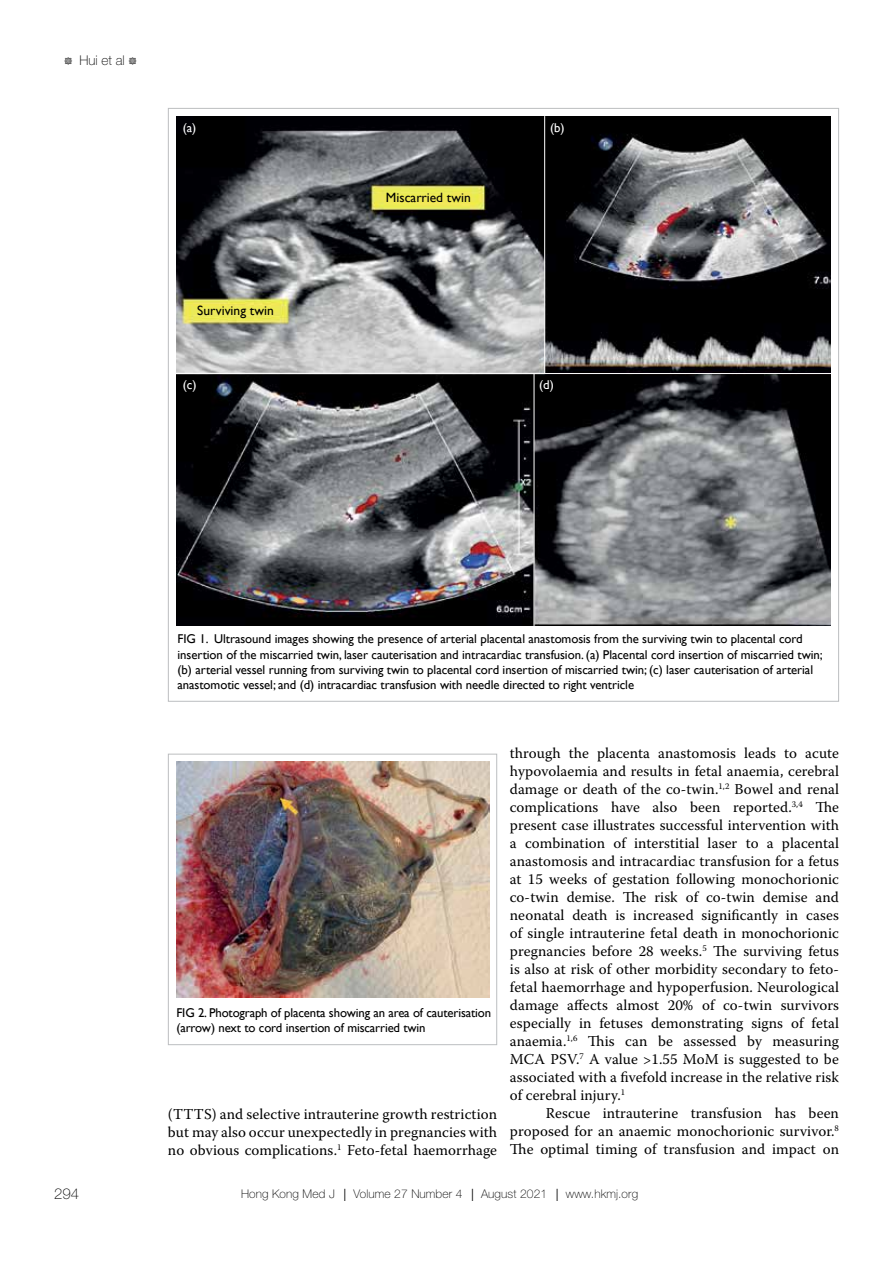
<style>
.page{position:relative;width:893px;height:1263px;background:#fff}
.page>*{position:absolute;margin:0;border:0;box-sizing:border-box;transform-origin:0 0}
.t1{font:15px/18px "Warnock Pro";letter-spacing:.005em;color:#000;text-align:justify}
.t2{font:100 15px "Helvetica Neue";color:#000}
.t3{font:13.5px "Gill Sans";color:#000}
.t4{font:100 13.5px "Helvetica Neue";color:#000}
.t5{font:12.75px/15.3px "Gill Sans";letter-spacing:-.005em;color:#000}
.t6{font:12.75px "Gill Sans";color:#fff}
.t7{font:100 12px "Helvetica Neue";letter-spacing:.01em;color:#000}
.s1{font-family:"Type Embellishments One Let Plain";font-weight:400;font-size:12px}
</style>
<div class="page">
<div style="left:168px;top:754px;width:329px;height:291px;border:1px solid #bcbec0"></div>
<img style="left:176px;top:117px;width:655px;height:509px">
<img style="left:176px;top:761px;width:313px;height:236px">
<hr style="left:175px;top:373px;width:662px;height:1px;background:#fff">
<hr style="left:544px;top:116px;width:1px;height:258px;background:#fff">
<hr style="left:534px;top:374px;width:1px;height:252px;background:#fff">
<p class="t4" style="left:64px;top:53px;width:75px"><span class="s1">#</span> Hui et al <span class="s1">#</span></p>
<p class="t6" style="left:183px;top:120px;width:15px">(a)</p>
<p class="t3" style="left:197px;top:303px;width:78px">Surviving twin</p>
<p class="t3" style="left:386px;top:189px;width:86px">Miscarried twin</p>
<p class="t6" style="left:550px;top:120px;width:16px">(b)</p>
<p class="t6" style="left:183px;top:377px;width:15px">(c)</p>
<p class="t6" style="left:539px;top:377px;width:16px">(d)</p>
<p class="t5" style="left:178px;top:631px;width:647px">FIG 1. Ultrasound images showing the presence of arterial placental anastomosis from the surviving twin to placental cord insertion of the miscarried twin, laser cauterisation and intracardiac transfusion. (a) Placental cord insertion of miscarried twin; (b) arterial vessel running from surviving twin to placental cord insertion of miscarried twin; (c) laser cauterisation of arterial anastomotic vessel; and (d) intracardiac transfusion with needle directed to right ventricle</p>
<p class="t5" style="left:176px;top:1004px;width:316px">FIG 2. Photograph of placenta showing an area of cauterisation (arrow) next to cord insertion of miscarried twin</p>
<p class="t1" style="left:168px;top:1105px;width:331px">(TTTS) and selective intrauterine growth restriction but may also occur unexpectedly in pregnancies with no obvious complications.<sup>1</sup> Feto-fetal haemorrhage</p>
<p class="t1" style="left:510px;top:744px;width:331px">through the placenta anastomosis leads to acute hypovolaemia and results in fetal anaemia, cerebral damage or death of the co-twin.<sup>1,2</sup> Bowel and renal complications have also been reported.<sup>3,4</sup> The present case illustrates successful intervention with a combination of interstitial laser to a placental anastomosis and intracardiac transfusion for a fetus at 15 weeks of gestation following monochorionic co-twin demise. The risk of co-twin demise and neonatal death is increased significantly in cases of single intrauterine fetal death in monochorionic pregnancies before 28 weeks.<sup>5</sup> The surviving fetus is also at risk of other morbidity secondary to feto&shy;fetal haemorrhage and hypoperfusion. Neurological damage affects almost 20% of co-twin survivors especially in fetuses demonstrating signs of fetal anaemia.<sup>1,6</sup> This can be assessed by measuring MCA PSV.<sup>7</sup> A value &gt;1.55 MoM is suggested to be associated with a fivefold increase in the relative risk of cerebral injury.<sup>1</sup></p>
<p class="t1" style="left:510px;top:1104px;width:331px;text-indent:36px">Rescue intrauterine transfusion has been proposed for an anaemic monochorionic survivor.<sup>8<br></sup>The optimal timing of transfusion and impact on</p>
<p class="t2" style="left:54px;top:1186px;width:27px">294</p>
<p class="t7" style="left:241px;top:1187px;width:398px">Hong Kong Med J ⎥ Volume 27 Number 4 ⎥ August 2021 ⎥ www.hkmj.org</p>
</div>
